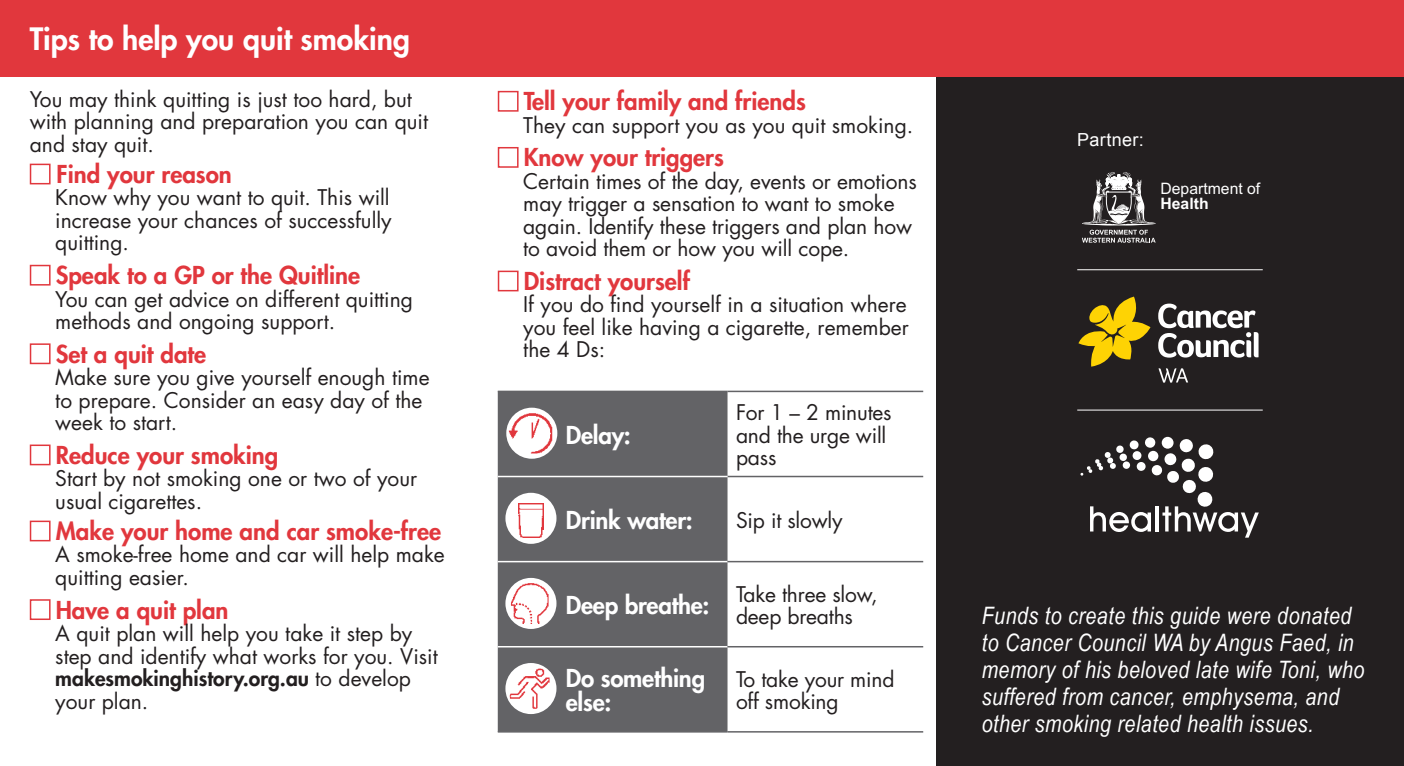
<style>
.page{position:relative;width:1404px;height:766px;background:#fff}
.page>*{position:absolute;margin:0;border:0;box-sizing:border-box;transform-origin:0 0}
.t1{font:800 30px "Futura Std";color:#fff}
.t2{font:800 24px "Futura Std";color:#e1373d}
.t3{font:italic 24px/27px "Arial Narrow";letter-spacing:.02em;color:#fff}
.t4{font:800 24px/24px "Futura Std";letter-spacing:-.01em;color:#fff}
.t5{font:21px/22.5px "Futura Std";color:#231f20}
.t6{font:18px "Arial";letter-spacing:.02em;color:#fff}
.t7{font:15.9px "Arial";color:#fff}
.t8{font:700 15.9px "Arial";color:#fff}
.s1{font-weight:800}
</style>
<div class="page">
<div style="left:935px;top:55px;width:468px;height:710px;background:#231f20"></div>
<div style="left:0;top:0;width:1403px;height:77px;background:#e1373d"></div>
<div style="left:30px;top:164px;width:21px;height:20px;border:2px solid #e1373d"></div>
<div style="left:30px;top:265px;width:21px;height:20px;border:2px solid #e1373d"></div>
<div style="left:30px;top:343px;width:21px;height:21px;border:2px solid #e1373d"></div>
<div style="left:30px;top:444px;width:21px;height:21px;border:2px solid #e1373d"></div>
<div style="left:30px;top:520px;width:21px;height:21px;border:2px solid #e1373d"></div>
<div style="left:30px;top:599px;width:21px;height:21px;border:2px solid #e1373d"></div>
<div style="left:497px;top:91px;width:21px;height:21px;border:2px solid #e1373d"></div>
<div style="left:497px;top:147px;width:21px;height:21px;border:2px solid #e1373d"></div>
<div style="left:497px;top:270px;width:21px;height:21px;border:2px solid #e1373d"></div>
<svg style="left:1078px;top:296px;width:72px;height:70px"></svg>
<svg style="left:1158px;top:368px;width:29px;height:14px"></svg>
<svg style="left:1158px;top:303px;width:100px;height:54px"></svg>
<svg style="left:1090px;top:506px;width:60px;height:26px"></svg>
<hr style="left:1155px;top:506px;width:3px;height:25px;background:#fff">
<svg style="left:1179px;top:438px;width:14px;height:14px"></svg>
<svg style="left:1161px;top:436px;width:12px;height:12px"></svg>
<svg style="left:1144px;top:437px;width:11px;height:11px"></svg>
<svg style="left:1128px;top:440px;width:10px;height:9px"></svg>
<svg style="left:1147px;top:450px;width:11px;height:11px"></svg>
<svg style="left:1132px;top:450px;width:9px;height:10px"></svg>
<div style="left:1118px;top:453px;width:9px;height:8px;background:#fff;border-radius:50%"></div>
<svg style="left:1162px;top:443px;width:96px;height:94px"></svg>
<svg style="left:1151px;top:464px;width:11px;height:11px"></svg>
<svg style="left:1136px;top:461px;width:9px;height:10px"></svg>
<div style="left:1122px;top:461px;width:8px;height:8px;background:#fff;border-radius:50%"></div>
<svg style="left:1080px;top:445px;width:43px;height:30px"></svg>
<svg style="left:1082px;top:172px;width:73px;height:70px"></svg>
<hr style="left:1077px;top:409px;width:185px;height:1px;background:#fff">
<hr style="left:1077px;top:269px;width:185px;height:1px;background:#fff">
<div style="left:497px;top:392px;width:230px;height:338px;background:#636366"></div>
<hr style="left:497px;top:560px;width:230px;height:2px;background:#fff">
<hr style="left:497px;top:645px;width:230px;height:2px;background:#fff">
<hr style="left:497px;top:730px;width:230px;height:2px;background:#636366">
<hr style="left:727px;top:390px;width:196px;height:2px;background:#636366">
<hr style="left:727px;top:475px;width:196px;height:2px;background:#636366">
<hr style="left:727px;top:560px;width:196px;height:2px;background:#636366">
<hr style="left:727px;top:645px;width:196px;height:2px;background:#636366">
<hr style="left:727px;top:730px;width:196px;height:2px;background:#636366">
<hr style="left:497px;top:475px;width:230px;height:2px;background:#fff">
<hr style="left:497px;top:390px;width:230px;height:2px;background:#636366">
<svg style="left:506px;top:407px;width:51px;height:51px"></svg>
<img style="left:509px;top:413px;width:43px;height:40px">
<div style="left:505px;top:492px;width:51px;height:51px;background:#fff;border-radius:50%"></div>
<img style="left:518px;top:503px;width:25px;height:34px">
<div style="left:505px;top:577px;width:51px;height:51px;background:#fff;border-radius:50%"></div>
<img style="left:511px;top:583px;width:37px;height:40px">
<svg style="left:505px;top:662px;width:51px;height:51px"></svg>
<img style="left:509px;top:668px;width:40px;height:40px">
<h1 class="t1" style="left:30px;top:20px;width:381px">Tips to help you quit smoking</h1>
<p class="t5" style="left:30px;top:88px;width:400px">You may think quitting is just too hard, but with planning and preparation you can quit and stay quit.</p>
<p class="t2" style="left:57px;top:159px;width:177px">Find your reason</p>
<p class="t5" style="left:55px;top:187px;width:338px;text-align:justify">Know why you want to quit. This will increase your chances of successfully quitting.</p>
<p class="t2" style="left:56px;top:260px;width:306px">Speak to a GP or the Quitline</p>
<p class="t5" style="left:55px;top:288px;width:359px">You can get advice on different quitting methods and ongoing support.</p>
<p class="t2" style="left:56px;top:338px;width:152px">Set a quit date</p>
<p class="t5" style="left:55px;top:366px;width:376px">Make sure you give yourself enough time to prepare. Consider an easy day of the week to start.</p>
<p class="t2" style="left:56px;top:439px;width:224px">Reduce your smoking</p>
<p class="t5" style="left:55px;top:467px;width:363px">Start by not smoking one or two of your usual cigarettes.</p>
<p class="t2" style="left:56px;top:515px;width:387px">Make your home and car smoke-free</p>
<p class="t5" style="left:55px;top:543px;width:391px">A smoke-free home and car will help make quitting easier.</p>
<p class="t2" style="left:56px;top:594px;width:174px">Have a quit plan</p>
<p class="t5" style="left:55px;top:622px;width:384px">A quit plan will help you take it step by step and identify what works for you. Visit <span class="s1">makesmokinghistory.org.au</span> to develop your plan.</p>
<p class="t2" style="left:523px;top:86px;width:283px">Tell your family and friends</p>
<p class="t5" style="left:523px;top:114px;width:391px">They can support you as you quit smoking.</p>
<p class="t2" style="left:523px;top:142px;width:202px">Know your triggers</p>
<p class="t5" style="left:523px;top:170px;width:395px">Certain times of the day, events or emotions may trigger a sensation to want to smoke again. Identify these triggers and plan how to avoid them or how you will cope.</p>
<p class="t2" style="left:523px;top:266px;width:168px">Distract yourself</p>
<p class="t5" style="left:523px;top:293px;width:387px;text-align:justify">If you do find yourself in a situation where you feel like having a cigarette, remember the 4 Ds:</p>
<p class="t4" style="left:566px;top:423px;width:67px">Delay:</p>
<p class="t5" style="left:736px;top:401px;width:157px">For 1 – 2 minutes and the urge will pass</p>
<p class="t4" style="left:566px;top:508px;width:128px">Drink water:</p>
<p class="t5" style="left:736px;top:509px;width:108px">Sip it slowly</p>
<p class="t4" style="left:566px;top:593px;width:145px">Deep breathe:</p>
<p class="t5" style="left:736px;top:582px;width:143px">Take three slow, deep breaths</p>
<p class="t4" style="left:566px;top:666px;width:141px">Do something else:</p>
<p class="t5" style="left:736px;top:667px;width:160px">To take your mind off smoking</p>
<p class="t6" style="left:1077px;top:128px;width:68px">Partner:</p>
<p class="t7" style="left:1160px;top:179px;width:101px">Department of</p>
<p class="t8" style="left:1160px;top:195px;width:50px">Health</p>
<p class="t3" style="left:981px;top:601px;width:384px">Funds to create this guide were donated to Cancer Council WA by Angus Faed, in memory of his beloved late wife Toni, who suffered from cancer, emphysema, and other smoking related health issues.</p>
</div>
